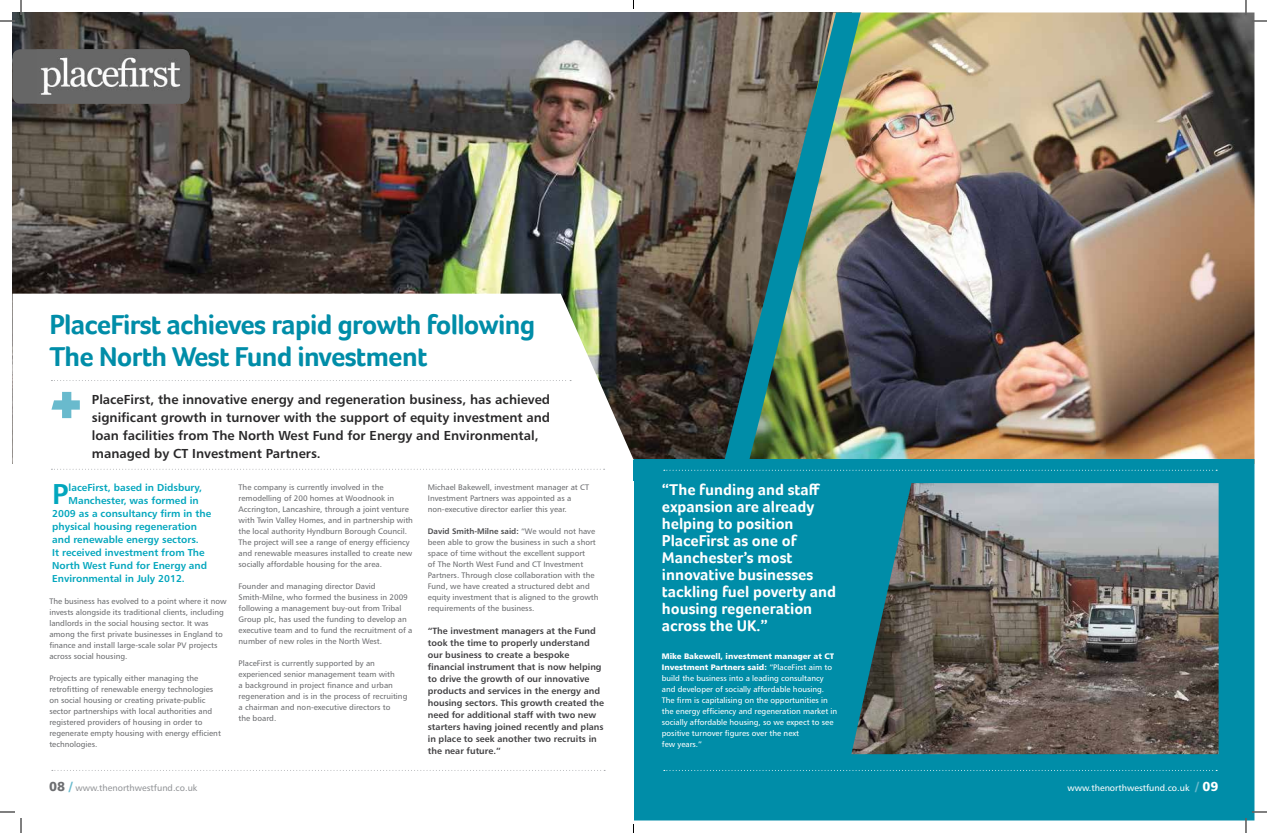
<style>
.page{position:relative;width:1267px;height:833px;background:#fff}
.page>*{position:absolute;margin:0;border:0;box-sizing:border-box;transform-origin:0 0}
.t1{font:28.7px "Humanist 777 BT Bold B";color:#02a6bd}
.t2{font:700 28px/32px "Foco";letter-spacing:-.025em;color:#008da8}
.t3{font:700 16px/17px "Foco";color:#fff}
.t4{font:13px/18px "Humanist 777 BT Bold B";color:#292829}
.t5{font:10px "Humanist 777 BT Bold B";color:#02a6bd}
.t6{font:9px/12px "Humanist 777 BT Bold B";color:#414042}
.t7{font:9px "Humanist 777 BT Roman B";color:#939598}
.t8{font:9px "Humanist 777 BT Roman B";color:#fff}
.t9{font:8px/11px "Humanist 777 BT Roman B";color:#6d6e71}
.t10{font:8px/11px "Humanist 777 BT Roman B";color:#fff}
.t11{font:8px/11px "Humanist 777 BT Black B";color:#fff}
.t12{font:8px "Humanist 777 BT Bold B";color:#4d4d4f}
.s1{font-family:"Humanist 777 BT Roman B";color:#6d6e71}
.s2{font-family:"Humanist 777 BT Roman B"}
.s3{font-family:"Humanist 777 BT Black B";font-size:13px;color:#6d6e71}
.s4{font-family:"Humanist 777 BT Black B";font-size:13px;color:#69bacd}
.s5{font-family:"Humanist 777 BT Black B";font-size:13px}
</style>
<div class="page">
<img style="left:12px;top:12px;width:601px;height:282px">
<img style="left:613px;top:12px;width:641px;height:808px">
<svg style="left:12px;top:294px;width:626px;height:175px"></svg>
<div style="left:12px;top:49px;width:178px;height:55px;background:#666;border-radius:8px"></div>
<img style="left:40px;top:49px;width:150px;height:55px">
<svg style="left:664px;top:470px;width:553px;height:1px"></svg>
<div style="left:577px;top:460px;width:56px;height:360px;background:#fff"></div>
<svg style="left:51px;top:469px;width:553px;height:1px"></svg>
<svg style="left:51px;top:380px;width:520px;height:1px"></svg>
<svg style="left:51px;top:392px;width:29px;height:26px"></svg>
<div style="left:633px;top:460px;width:16px;height:20px;background:#008da8"></div>
<svg style="left:52px;top:770px;width:553px;height:1px"></svg>
<svg style="left:664px;top:770px;width:553px;height:1px"></svg>
<img style="left:851px;top:483px;width:367px;height:271px">
<svg style="left:1252px;top:20px;width:15px;height:2px"></svg>
<svg style="left:1252px;top:811px;width:15px;height:2px"></svg>
<svg style="left:0;top:0;width:22px;height:22px"></svg>
<svg style="left:0;top:811px;width:22px;height:22px"></svg>
<svg style="left:1245px;top:0;width:1px;height:15px"></svg>
<svg style="left:1245px;top:818px;width:1px;height:15px"></svg>
<h2 class="t2" style="left:49px;top:308px;width:487px">PlaceFirst achieves rapid growth following<br>The North West Fund investment</h2>
<p class="t4" style="left:92px;top:390px;width:460px">PlaceFirst, the innovative energy and regeneration business, has achieved significant growth in turnover with the support of equity investment and loan facilities from The North West Fund for Energy and Environmental, managed by CT Investment Partners.</p>
<h1 class="t1" style="left:52px;top:476px;width:18px">P</h1>
<p class="t5" style="left:69px;top:481px;width:135px">laceFirst, based in Didsbury,</p>
<p class="t5" style="left:69px;top:494px;width:132px">Manchester, was formed in</p>
<p class="t5" style="left:52px;top:507px;width:161px">2009 as a consultancy firm in the</p>
<p class="t5" style="left:52px;top:520px;width:146px">physical housing regeneration</p>
<p class="t5" style="left:52px;top:533px;width:148px">and renewable energy sectors.</p>
<p class="t5" style="left:52px;top:546px;width:154px">It received investment from The</p>
<p class="t5" style="left:52px;top:559px;width:156px">North West Fund for Energy and</p>
<p class="t5" style="left:52px;top:572px;width:134px">Environmental in July 2012.</p>
<p class="t9" style="left:49px;top:596px;width:179px">The business has evolved to a point where it now invests alongside its traditional clients, including landlords in the social housing sector. It was among the first private businesses in England to finance and install large-scale solar PV projects across social housing.</p>
<p class="t9" style="left:49px;top:673px;width:173px">Projects are typically either managing the retrofitting of renewable energy technologies on social housing or creating private-public sector partnerships with local authorities and registered providers of housing in order to regenerate empty housing with energy efficient technologies.</p>
<p class="t9" style="left:239px;top:481px;width:176px">The company is currently involved in the remodelling of 200 homes at Woodnook in Accrington, Lancashire, through a joint venture with Twin Valley Homes, and in partnership with the local authority Hyndburn Borough Council.<br>The project will see a range of energy efficiency and renewable measures installed to create new socially affordable housing for the area.</p>
<p class="t9" style="left:239px;top:580px;width:175px">Founder and managing director David Smith-Milne, who formed the business in 2009 following a management buy-out from Tribal Group plc, has used the funding to develop an executive team and to fund the recruitment of a number of new roles in the North West.</p>
<p class="t9" style="left:239px;top:657px;width:170px">PlaceFirst is currently supported by an experienced senior management team with<br>a background in project finance and urban regeneration and is in the process of recruiting a chairman and non-executive directors to<br>the board.</p>
<p class="t9" style="left:428px;top:481px;width:163px">Michael Bakewell, investment manager at CT<br>Investment Partners was appointed as a non-executive director earlier this year.</p>
<p class="t12" style="left:428px;top:526px;width:169px">David Smith-Milne said: <span class="s1">“We would not have</span></p>
<p class="t9" style="left:428px;top:536px;width:172px">been able to grow the business in such a short space of time without the excellent support<br>of The North West Fund and CT Investment Partners. Through close collaboration with the Fund, we have created a structured debt and equity investment that is aligned to the growth requirements of the business.</p>
<p class="t6" style="left:428px;top:624px;width:178px">“The investment managers at the Fund took the time to properly understand our business to create a bespoke financial instrument that is now helping to drive the growth of our innovative products and services in the energy and housing sectors. This growth created the need for additional staff with two new starters having joined recently and plans in place to seek another two recruits in the near future.”</p>
<h3 class="t3" style="left:662px;top:481px;width:176px">“The funding and staff expansion are already helping to position<br>PlaceFirst as one of<br>Manchester’s most innovative businesses tackling fuel poverty and housing regeneration across the UK.”</h3>
<p class="t11" style="left:662px;top:651px;width:174px">Mike Bakewell, investment manager at CT<br>Investment Partners said: <span class="s2">“PlaceFirst aim to</span></p>
<p class="t10" style="left:662px;top:673px;width:177px">build the business into a leading consultancy and developer of socially affordable housing.<br>The firm is capitalising on the opportunities in the energy efficiency and regeneration market in socially affordable housing, so we expect to see positive turnover figures over the next<br>few years.”</p>
<p class="t7" style="left:49px;top:783px;width:150px"><span class="s3">08</span> <span class="s4">/</span> www.thenorthwestfund.co.uk</p>
<p class="t8" style="left:1067px;top:783px;width:153px">www.thenorthwestfund.co.uk <span class="s4">/</span> <span class="s5">09</span></p>
</div>
